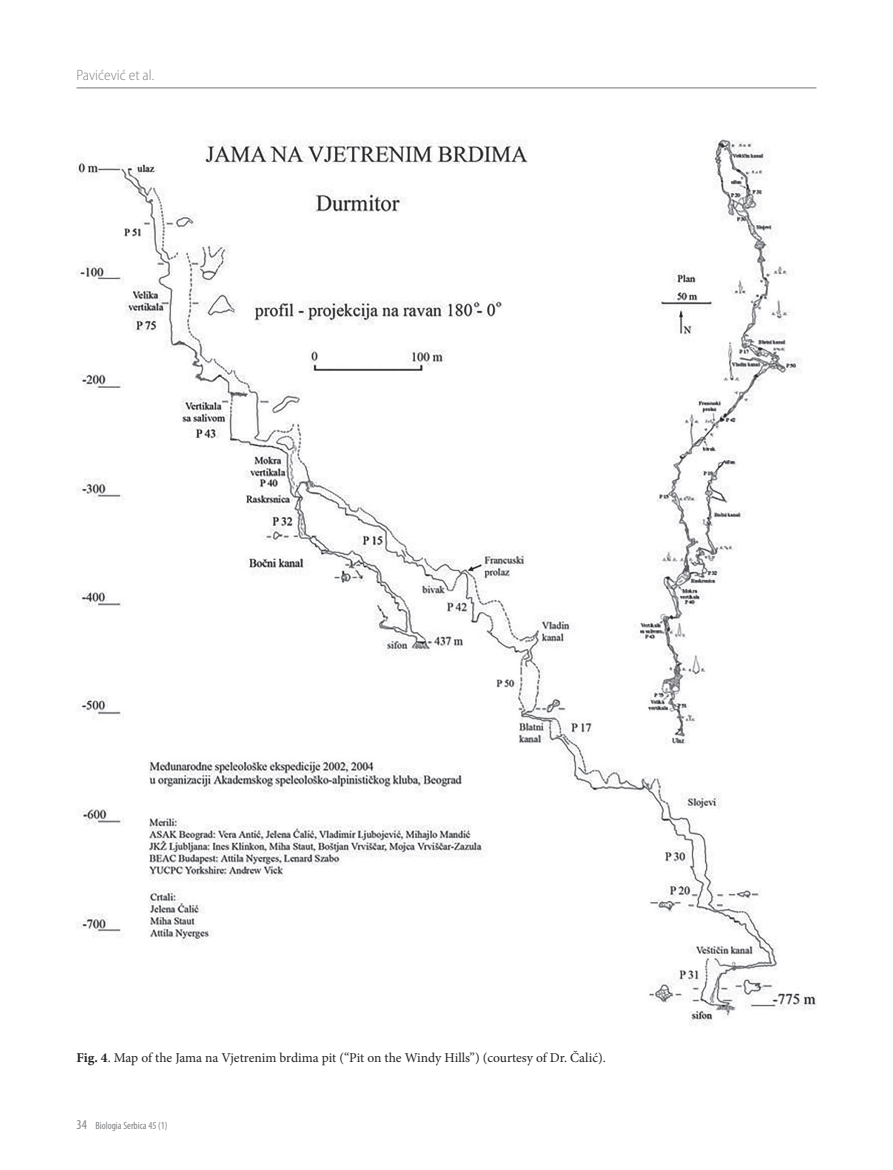
<style>
.page{position:relative;width:893px;height:1170px;background:#fff}
.page>*{position:absolute;margin:0;border:0;box-sizing:border-box;transform-origin:0 0}
.t1{font:300 semi-condensed 15px "Myriad Pro";color:#808285}
.t2{font:13.5px "Minion Pro";letter-spacing:-.005em;color:#231f20}
.t3{font:condensed 10.5px "Myriad Pro";color:#808285}
.s1{font-weight:700}
.s2{font-size:13.5px}
</style>
<div class="page">
<hr style="left:77px;top:87px;width:739px;height:1px;background:#808285">
<img style="left:77px;top:139px;width:739px;height:887px">
<p class="t1" style="left:77px;top:67px;width:79px">Pavićević et al.</p>
<p class="t2" style="left:77px;top:1048px;width:531px"><span class="s1">Fig. 4</span>. Map of the Jama na Vjetrenim brdima pit (“Pit on the Windy Hills”) (courtesy of Dr. Čalić).</p>
<p class="t3" style="left:77px;top:1119px;width:92px"><span class="s2">34</span> Biologia Serbica 45 (1)</p>
</div>
